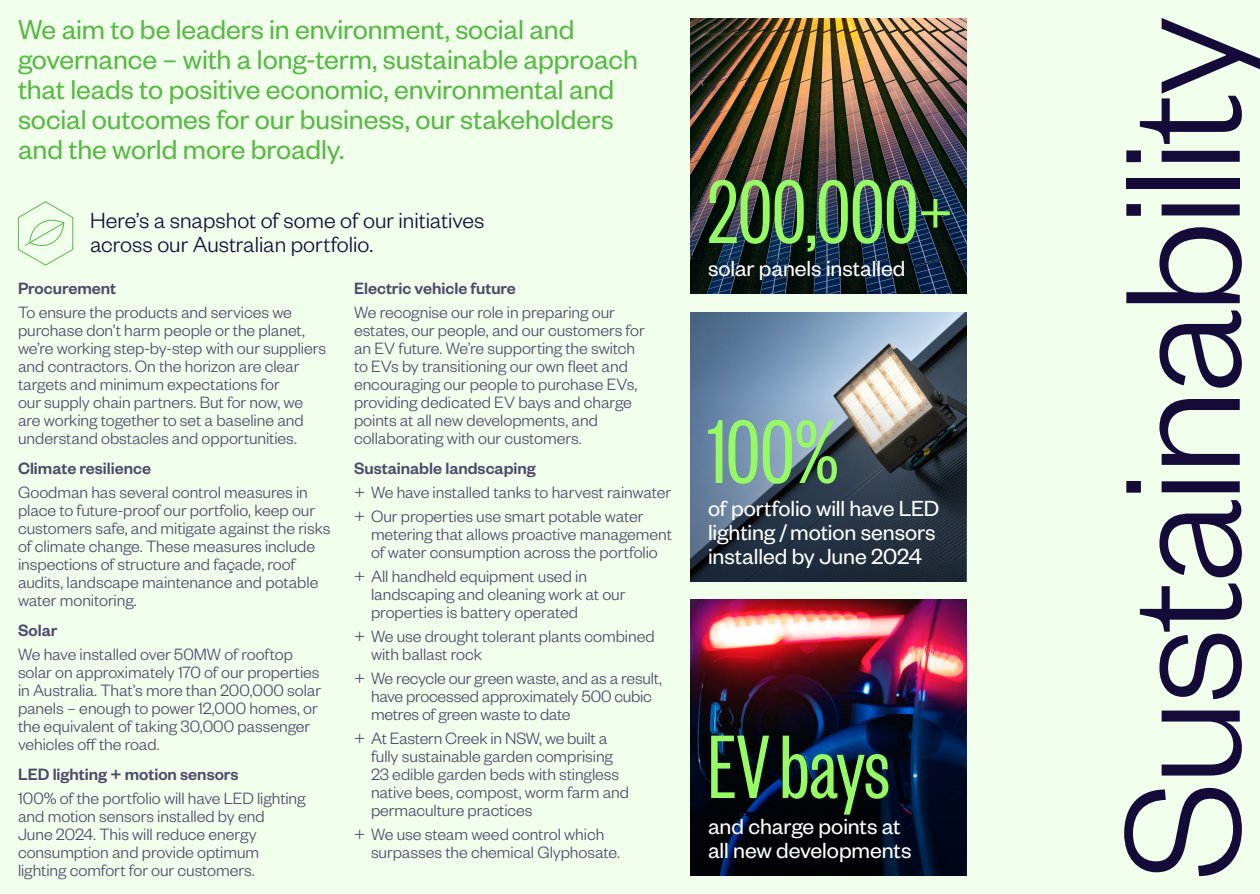
<style>
.page{position:relative;width:1260px;height:894px;background:#f2feec}
.page>*{position:absolute;margin:0;border:0;box-sizing:border-box;transform-origin:0 0}
.t1{font:300 180px "Founders Grotesk";letter-spacing:-.03em;color:#140b39}
.t2{font:99px "Founders Grotesk X Cond";letter-spacing:.005em;color:#96fa64}
.t3{font:30px/30px "Founders Grotesk";letter-spacing:-.005em;color:#58b946}
.t4{font:24px/24px "Founders Grotesk";letter-spacing:-.005em;color:#fff}
.t5{font:300 24px/24px "Founders Grotesk";color:#140b39}
.t6{font:300 18px/18px "Founders Grotesk";letter-spacing:-.005em;color:#4f486a}
.t7{font:500 18px "Founders Grotesk";color:#4f486a}
.s1{font-weight:300}
</style>
<div class="page">
<img style="left:690px;top:600px;width:276px;height:90px">
<img style="left:690px;top:312px;width:276px;height:84px">
<svg style="left:690px;top:396px;width:276px;height:186px;background:#485667"></svg>
<svg style="left:690px;top:690px;width:276px;height:186px;background:#050d21"></svg>
<img style="left:690px;top:18px;width:276px;height:276px">
<svg style="left:18px;top:201px;width:56px;height:65px"></svg>
<h3 class="t3" style="left:18px;top:13px;width:621px">We aim to be leaders in environment, social and governance – with a long-term, sustainable approach that leads to positive economic, environmental and social outcomes for our business, our stakeholders and the world more broadly.</h3>
<h3 class="t5" style="left:90px;top:207px;width:396px">Here’s a snapshot of some of our initiatives across our Australian portfolio.</h3>
<p class="t7" style="left:18px;top:277px;width:100px">Procurement</p>
<p class="t6" style="left:18px;top:302px;width:310px">To ensure the products and services we purchase don’t harm people or the planet, we’re working step-by-step with our suppliers and contractors. On the horizon are clear targets and minimum expectations for<br>our supply chain partners. But for now, we are working together to set a baseline and understand obstacles and opportunities.</p>
<p class="t7" style="left:18px;top:457px;width:135px">Climate resilience</p>
<p class="t6" style="left:18px;top:482px;width:314px">Goodman has several control measures in place to future-proof our portfolio, keep our customers safe, and mitigate against the risks of climate change. These measures include inspections of structure and façade, roof audits, landscape maintenance and potable water monitoring.</p>
<p class="t7" style="left:18px;top:619px;width:41px">Solar</p>
<p class="t6" style="left:18px;top:644px;width:305px">We have installed over 50MW of rooftop solar on approximately 170 of our properties in Australia. That’s more than 200,000 solar panels – enough to power 12,000 homes, or the equivalent of taking 30,000 passenger vehicles off the road.</p>
<p class="t7" style="left:18px;top:763px;width:222px">LED lighting + motion sensors</p>
<p class="t6" style="left:18px;top:788px;width:289px">100% of the portfolio will have LED lighting and motion sensors installed by end<br>June 2024. This will reduce energy consumption and provide optimum lighting comfort for our customers.</p>
<p class="t7" style="left:354px;top:277px;width:163px">Electric vehicle future</p>
<p class="t6" style="left:354px;top:302px;width:292px">We recognise our role in preparing our estates, our people, and our customers for an EV future. We’re supporting the switch to EVs by transitioning our own fleet and encouraging our people to purchase EVs, providing dedicated EV bays and charge points at all new developments, and collaborating with our customers.</p>
<p class="t7" style="left:354px;top:457px;width:183px">Sustainable landscaping</p>
<p class="t6" style="left:354px;top:479px;width:319px;line-height:24px">+ We have installed tanks to harvest rainwater + Our properties use smart potable water</p>
<p class="t6" style="left:371px;top:524px;width:303px">metering that allows proactive management of water consumption across the portfolio</p>
<p class="t6" style="left:371px;top:566px;width:256px;text-indent:-17px">+ All handheld equipment used in landscaping and cleaning work at our properties is battery operated</p>
<p class="t6" style="left:371px;top:626px;width:285px;text-indent:-17px">+ We use drought tolerant plants combined with ballast rock</p>
<p class="t6" style="left:371px;top:668px;width:292px;text-indent:-17px">+ We recycle our green waste, and as a result, have processed approximately 500 cubic metres of green waste to date</p>
<p class="t6" style="left:371px;top:728px;width:260px;text-indent:-17px">+ At Eastern Creek in NSW, we built a fully sustainable garden comprising 23 edible garden beds with stingless native bees, compost, worm farm and permaculture practices</p>
<p class="t6" style="left:371px;top:824px;width:251px;text-indent:-17px">+ We use steam weed control which surpasses the chemical Glyphosate.</p>
<h2 class="t2" style="left:708px;top:156px;width:246px">200,000<span class="s1">+</span></h2>
<h3 class="t4" style="left:708px;top:255px;width:199px">solar panels installed</h3>
<h2 class="t2" style="left:708px;top:396px;width:132px">100%</h2>
<h3 class="t4" style="left:708px;top:495px;width:233px">of portfolio will have LED lighting / motion sensors installed by June 2024</h3>
<h2 class="t2" style="left:708px;top:711px;width:183px">EV bays</h2>
<h3 class="t4" style="left:708px;top:813px;width:205px">and charge points at all new developments</h3>
<h1 class="t1" style="left:1073px;top:880px;width:865px;rotate:-90deg">Sustainability</h1>
</div>
